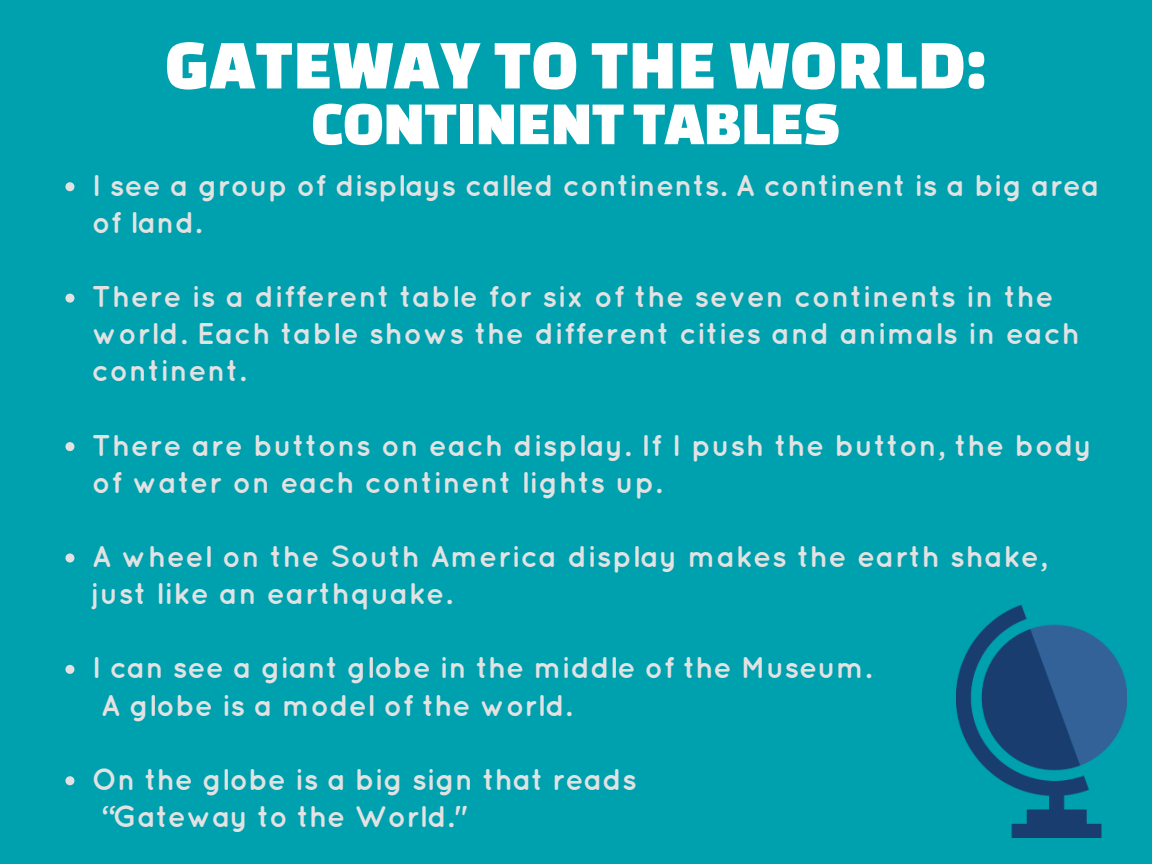
<style>
.page{position:relative;width:1152px;height:864px;background:#00a1af}
.page>*{position:absolute;margin:0;border:0;box-sizing:border-box;transform-origin:0 0}
.t1{font:72.45px "Changa One";letter-spacing:.02em;color:#fff}
.t2{font:63.45px "Changa One";color:#fff}
.t3{font:700 30px/37.2px "Quicksand";letter-spacing:.02em;color:#e3e2e2}
.t4{font:700 30px/37.2px "Quicksand";color:#e3e2e2}
</style>
<div class="page">
<svg style="left:65px;top:182px;width:9px;height:9px"></svg>
<svg style="left:65px;top:294px;width:9px;height:9px"></svg>
<svg style="left:65px;top:442px;width:9px;height:9px"></svg>
<svg style="left:65px;top:554px;width:9px;height:9px"></svg>
<svg style="left:65px;top:665px;width:9px;height:9px"></svg>
<svg style="left:65px;top:776px;width:9px;height:9px"></svg>
<img style="left:956px;top:606px;width:170px;height:231px">
<h1 class="t1" style="left:166px;top:25px;width:822px">GATEWAY TO THE WORLD:</h1>
<h2 class="t2" style="left:312px;top:88px;width:530px">CONTINENT TABLES</h2>
<p class="t4" style="left:92px;top:166px;width:1009px">I see a group of displays called continents. A continent is a big area of land.</p>
<p class="t3" style="left:92px;top:278px;width:990px">There is a different table for six of the seven continents in the world. Each table shows the different cities and animals in each continent.</p>
<p class="t3" style="left:92px;top:426px;width:1002px">There are buttons on each display. If I push the button, the body of water on each continent lights up.</p>
<p class="t3" style="left:92px;top:537px;width:957px">A wheel on the South America display makes the earth shake, just like an earthquake.</p>
<p class="t4" style="left:92px;top:649px;width:781px">I can see a giant globe in the middle of the Museum.<br>A globe is a model of the world.</p>
<p class="t4" style="left:92px;top:760px;width:547px">On the globe is a big sign that reads “Gateway to the World."</p>
</div>
